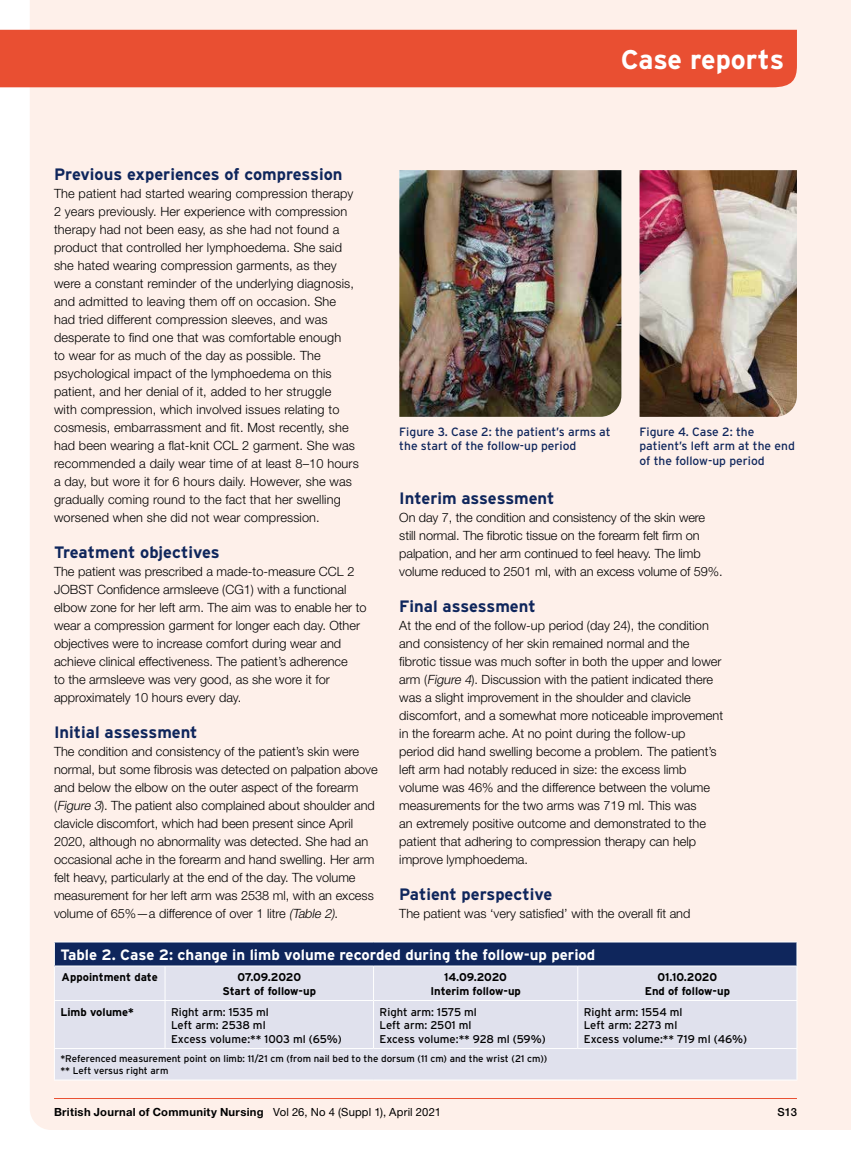
<style>
.page{position:relative;width:851px;height:1157px;background:#fff}
.page>*{position:absolute;margin:0;border:0;box-sizing:border-box;transform-origin:0 0}
.t1{font:700 27px "Interstate";color:#fff}
.t2{font:700 16.5px "Interstate";color:#0f265c}
.t3{font:700 15px "Interstate";color:#fff}
.t4{font:300 12.75px/18px "Helvetica Neue LT Std";color:#000}
.t5{font:12px/14.4px "Interstate";color:#0f265c}
.t6{font:11.25px/13.5px "Interstate";color:#000}
.t7{font:700 11.25px/13.5px "Interstate";color:#000;text-align:center}
.t8{font:700 11.25px "Helvetica Neue LT Std";letter-spacing:.025em;color:#000}
.t9{font:500 11.25px "Helvetica Neue LT Std";color:#000}
.t10{font:9.75px/11.7px "Interstate";color:#000}
.s1{font-style:italic}
.s2{font-weight:400}
</style>
<div class="page">
<div style="left:30px;top:0;width:820px;height:1130px;background:#fef0ea"></div>
<hr style="left:54px;top:1098px;width:742px;height:1px;background:#e94f32">
<div style="left:0;top:30px;width:796px;height:57px;background:#e94f32"></div>
<img style="left:399px;top:170px;width:222px;height:247px">
<img style="left:639px;top:170px;width:157px;height:247px">
<div style="left:54px;top:942px;width:742px;height:24px;background:#0f265c"></div>
<div style="left:55px;top:966px;width:741px;height:113px;background:#e0e1ed"></div>
<hr style="left:54px;top:941px;width:111px;height:1px;background:#fff">
<svg style="left:54px;top:942px;width:1px;height:23px"></svg>
<hr style="left:165px;top:941px;width:208px;height:1px;background:#fff">
<hr style="left:373px;top:941px;width:204px;height:1px;background:#fff">
<hr style="left:577px;top:941px;width:220px;height:1px;background:#fff">
<svg style="left:796px;top:942px;width:1px;height:23px"></svg>
<hr style="left:54px;top:965px;width:111px;height:1px;background:#fff">
<hr style="left:54px;top:966px;width:1px;height:34px;background:#fff">
<hr style="left:54px;top:1000px;width:111px;height:1px;background:#fff">
<hr style="left:54px;top:1001px;width:1px;height:47px;background:#fff">
<hr style="left:165px;top:965px;width:208px;height:1px;background:#fff">
<hr style="left:165px;top:966px;width:1px;height:34px;background:#fff">
<hr style="left:165px;top:1000px;width:208px;height:1px;background:#fff">
<hr style="left:165px;top:1001px;width:1px;height:47px;background:#fff">
<hr style="left:373px;top:965px;width:204px;height:1px;background:#fff">
<hr style="left:373px;top:966px;width:1px;height:34px;background:#fff">
<hr style="left:373px;top:1000px;width:204px;height:1px;background:#fff">
<hr style="left:373px;top:1001px;width:1px;height:47px;background:#fff">
<hr style="left:577px;top:965px;width:220px;height:1px;background:#fff">
<hr style="left:577px;top:966px;width:1px;height:34px;background:#fff">
<hr style="left:796px;top:966px;width:1px;height:34px;background:#fff">
<hr style="left:577px;top:1000px;width:220px;height:1px;background:#fff">
<hr style="left:577px;top:1001px;width:1px;height:47px;background:#fff">
<hr style="left:796px;top:1001px;width:1px;height:47px;background:#fff">
<hr style="left:54px;top:1048px;width:111px;height:1px;background:#fff">
<hr style="left:54px;top:1049px;width:1px;height:30px;background:#fff">
<hr style="left:165px;top:1048px;width:208px;height:1px;background:#fff">
<hr style="left:373px;top:1048px;width:204px;height:1px;background:#fff">
<hr style="left:577px;top:1048px;width:220px;height:1px;background:#fff">
<hr style="left:796px;top:1049px;width:1px;height:30px;background:#fff">
<hr style="left:54px;top:1079px;width:111px;height:1px;background:#fff">
<hr style="left:165px;top:1079px;width:208px;height:1px;background:#fff">
<hr style="left:373px;top:1079px;width:204px;height:1px;background:#fff">
<hr style="left:577px;top:1079px;width:220px;height:1px;background:#fff">
<h1 class="t1" style="left:620px;top:45px;width:165px">Case reports</h1>
<p class="t2" style="left:54px;top:165px;width:290px">Previous experiences of compression</p>
<p class="t4" style="left:54px;top:184px;width:306px">The patient had started wearing compression therapy 2 years previously. Her experience with compression therapy had not been easy, as she had not found a product that controlled her lymphoedema. She said she hated wearing compression garments, as they were a constant reminder of the underlying diagnosis, and admitted to leaving them off on occasion. She had tried different compression sleeves, and was desperate to find one that was comfortable enough<br>to wear for as much of the day as possible. The psychological impact of the lymphoedema on this patient, and her denial of it, added to her struggle<br>with compression, which involved issues relating to cosmesis, embarrassment and fit. Most recently, she had been wearing a flat-knit CCL 2 garment. She was recommended a daily wear time of at least 8–10 hours a day, but wore it for 6 hours daily. However, she was gradually coming round to the fact that her swelling worsened when she did not wear compression.</p>
<p class="t2" style="left:54px;top:543px;width:167px">Treatment objectives</p>
<p class="t4" style="left:54px;top:562px;width:314px">The patient was prescribed a made-to-measure CCL 2<br>JOBST Confidence armsleeve (CG1) with a functional elbow zone for her left arm. The aim was to enable her to wear a compression garment for longer each day. Other objectives were to increase comfort during wear and achieve clinical effectiveness. The patient’s adherence<br>to the armsleeve was very good, as she wore it for approximately 10 hours every day.</p>
<p class="t2" style="left:54px;top:723px;width:145px">Initial assessment</p>
<p class="t4" style="left:54px;top:742px;width:325px">The condition and consistency of the patient’s skin were normal, but some fibrosis was detected on palpation above and below the elbow on the outer aspect of the forearm (<span class="s1">Figure 3</span>). The patient also complained about shoulder and clavicle discomfort, which had been present since April 2020, although no abnormality was detected. She had an occasional ache in the forearm and hand swelling. Her arm felt heavy, particularly at the end of the day. The volume measurement for her left arm was 2538 ml, with an excess volume of 65%—a difference of over 1 litre <span class="s1">(Table 2)</span>.</p>
<p class="t5" style="left:399px;top:424px;width:213px">Figure 3. Case 2: the patient’s arms at the start of the follow-up period</p>
<p class="t5" style="left:639px;top:424px;width:157px">Figure 4. Case 2: the patient’s left arm at the end of the follow-up period</p>
<p class="t2" style="left:399px;top:489px;width:157px">Interim assessment</p>
<p class="t4" style="left:399px;top:508px;width:325px">On day 7, the condition and consistency of the skin were still normal. The fibrotic tissue on the forearm felt firm on palpation, and her arm continued to feel heavy. The limb volume reduced to 2501 ml, with an excess volume of 59%.</p>
<p class="t2" style="left:399px;top:597px;width:138px">Final assessment</p>
<p class="t4" style="left:399px;top:616px;width:325px">At the end of the follow-up period (day 24), the condition and consistency of her skin remained normal and the fibrotic tissue was much softer in both the upper and lower arm (<span class="s1">Figure 4</span>). Discussion with the patient indicated there was a slight improvement in the shoulder and clavicle discomfort, and a somewhat more noticeable improvement in the forearm ache. At no point during the follow-up period did hand swelling become a problem. The patient’s left arm had notably reduced in size: the excess limb volume was 46% and the difference between the volume measurements for the two arms was 719 ml. This was<br>an extremely positive outcome and demonstrated to the patient that adhering to compression therapy can help improve lymphoedema.</p>
<p class="t2" style="left:399px;top:885px;width:154px">Patient perspective</p>
<p class="t4" style="left:399px;top:904px;width:292px">The patient was ‘very satisfied’ with the overall fit and</p>
<p class="t3" style="left:60px;top:946px;width:536px">Table 2. Case 2: change in limb volume recorded during the follow-up period</p>
<p class="t7" style="left:62px;top:970px;width:98px">Appointment date</p>
<p class="t7" style="left:222px;top:970px;width:95px">07.09.2020<br>Start of follow-up</p>
<p class="t7" style="left:430px;top:970px;width:92px">14.09.2020<br>Interim follow-up</p>
<p class="t7" style="left:644px;top:970px;width:87px">01.10.2020<br>End of follow-up</p>
<p class="t7" style="left:60px;top:1004px;width:75px">Limb volume*</p>
<p class="t6" style="left:171px;top:1004px;width:172px">Right arm: 1535 ml<br>Left arm: 2538 ml<br>Excess volume:** 1003 ml (65%)</p>
<p class="t6" style="left:379px;top:1004px;width:168px">Right arm: 1575 ml<br>Left arm: 2501 ml<br>Excess volume:** 928 ml (59%)</p>
<p class="t6" style="left:583px;top:1004px;width:165px">Right arm: 1554 ml<br>Left arm: 2273 ml<br>Excess volume:** 719 ml (46%)</p>
<p class="t10" style="left:60px;top:1053px;width:488px">*Referenced measurement point on limb: 11/21 cm (from nail bed to the dorsum (11 cm) and the wrist (21 cm)) ** Left versus right arm</p>
<p class="t8" style="left:54px;top:1105px;width:388px">British Journal of Community Nursing <span class="s2">Vol 26, No 4 (Suppl 1), April 2021</span></p>
<p class="t9" style="left:777px;top:1105px;width:21px">S13</p>
</div>
